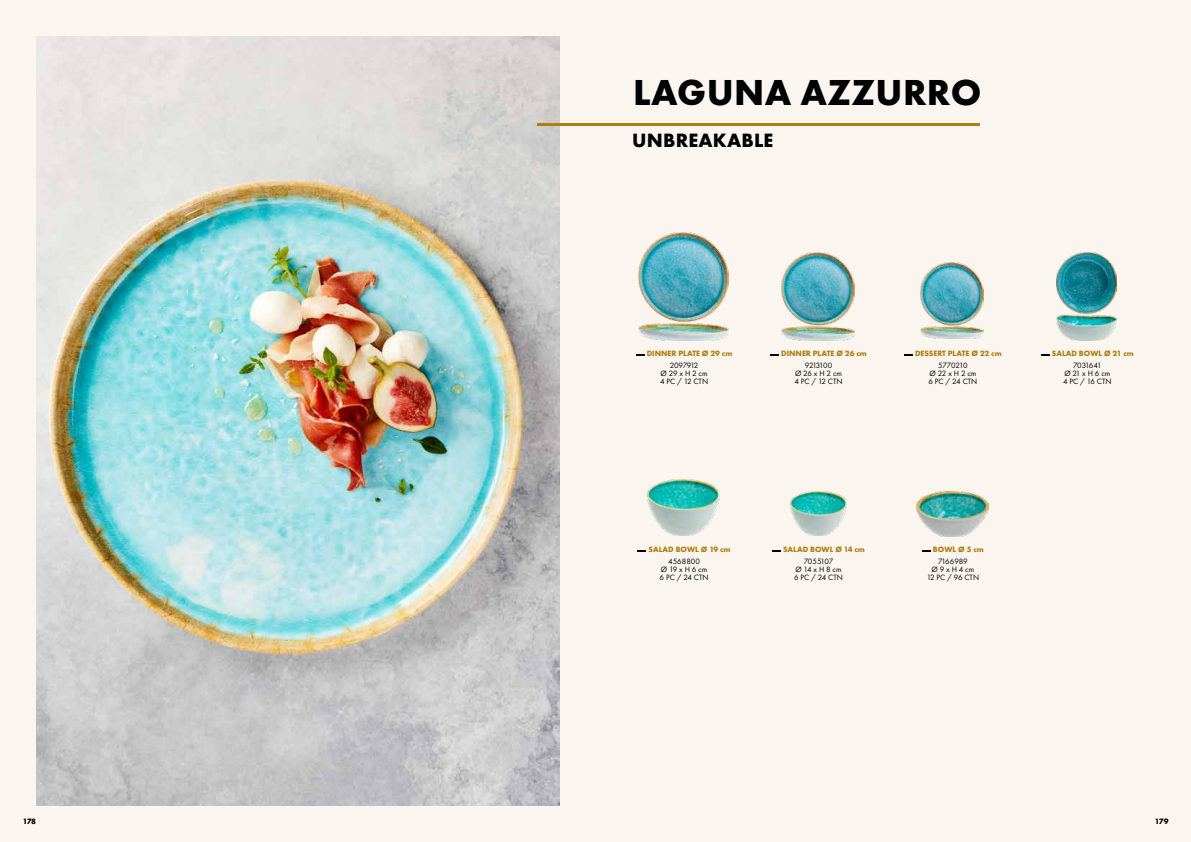
<style>
.page{position:relative;width:1191px;height:842px;background:#faf5ee}
.page>*{position:absolute;margin:0;border:0;box-sizing:border-box;transform-origin:0 0}
.t1{font:700 37.5px "Futura PT";letter-spacing:.01em;color:#000}
.t2{font:700 20px "Futura PT";letter-spacing:.01em;color:#000}
.t3{font:700 8px "Futura PT";color:#b07d12}
.t4{font:8px/8px "Futura PT";letter-spacing:-.025em;color:#000;text-align:center}
.t5{font:8px/8px "Futura PT";color:#000;text-align:center}
.t6{font:8px/8px "Futura PT";letter-spacing:-.03em;color:#000;text-align:center}
.t7{font:8px/8px "Futura PT";letter-spacing:-.035em;color:#000;text-align:center}
.t8{font:700 8px "Futura PT";letter-spacing:-.085em;color:#000}
</style>
<div class="page">
<img style="left:36px;top:36px;width:523px;height:770px">
<svg style="left:636px;top:354px;width:8px;height:2px"></svg>
<img style="left:639px;top:232px;width:89px;height:109px">
<svg style="left:770px;top:354px;width:8px;height:2px"></svg>
<img style="left:782px;top:253px;width:72px;height:88px">
<svg style="left:904px;top:354px;width:8px;height:2px"></svg>
<img style="left:921px;top:262px;width:62px;height:77px">
<svg style="left:1041px;top:354px;width:8px;height:2px"></svg>
<img style="left:1057px;top:253px;width:59px;height:88px">
<svg style="left:637px;top:550px;width:9px;height:2px"></svg>
<img style="left:647px;top:479px;width:72px;height:57px">
<svg style="left:772px;top:550px;width:8px;height:2px"></svg>
<img style="left:790px;top:492px;width:56px;height:44px">
<svg style="left:922px;top:550px;width:8px;height:2px"></svg>
<img style="left:916px;top:491px;width:72px;height:46px">
<hr style="left:538px;top:123px;width:442px;height:3px;background:#b07d12">
<h1 class="t1" style="left:633px;top:68px;width:350px">LAGUNA AZZURRO</h1>
<h2 class="t2" style="left:632px;top:128px;width:143px">UNBREAKABLE</h2>
<p class="t3" style="left:646px;top:348px;width:87px">DINNER PLATE Ø 29 cm</p>
<p class="t6" style="left:660px;top:361px;width:50px">2097912<br>Ø 29 x H 2 cm<br>4 PC / 12 CTN</p>
<p class="t3" style="left:781px;top:348px;width:87px">DINNER PLATE Ø 26 cm</p>
<p class="t7" style="left:794px;top:361px;width:50px">9213100<br>Ø 26 x H 2 cm<br>4 PC / 12 CTN</p>
<p class="t3" style="left:915px;top:348px;width:88px">DESSERT PLATE Ø 22 cm</p>
<p class="t4" style="left:928px;top:361px;width:50px">5770210<br>Ø 22 x H 2 cm<br>6 PC / 24 CTN</p>
<p class="t3" style="left:1051px;top:348px;width:83px">SALAD BOWL Ø 21 cm</p>
<p class="t4" style="left:1063px;top:361px;width:50px">7031641<br>Ø 21 x H 6 cm<br>4 PC / 16 CTN</p>
<p class="t3" style="left:648px;top:544px;width:83px">SALAD BOWL Ø 19 cm</p>
<p class="t5" style="left:659px;top:557px;width:50px">4568800<br>Ø 19 x H 6 cm<br>6 PC / 24 CTN</p>
<p class="t3" style="left:783px;top:544px;width:83px">SALAD BOWL Ø 14 cm</p>
<p class="t4" style="left:794px;top:557px;width:50px">7055107<br>Ø 14 x H 8 cm<br>6 PC / 24 CTN</p>
<p class="t3" style="left:933px;top:544px;width:52px">BOWL Ø 5 cm</p>
<p class="t5" style="left:926px;top:557px;width:54px">7166989<br>Ø 9 x H 4 cm<br>12 PC / 96 CTN</p>
<p class="t8" style="left:23px;top:816px;width:15px">178</p>
<p class="t8" style="left:1155px;top:816px;width:15px">179</p>
</div>
